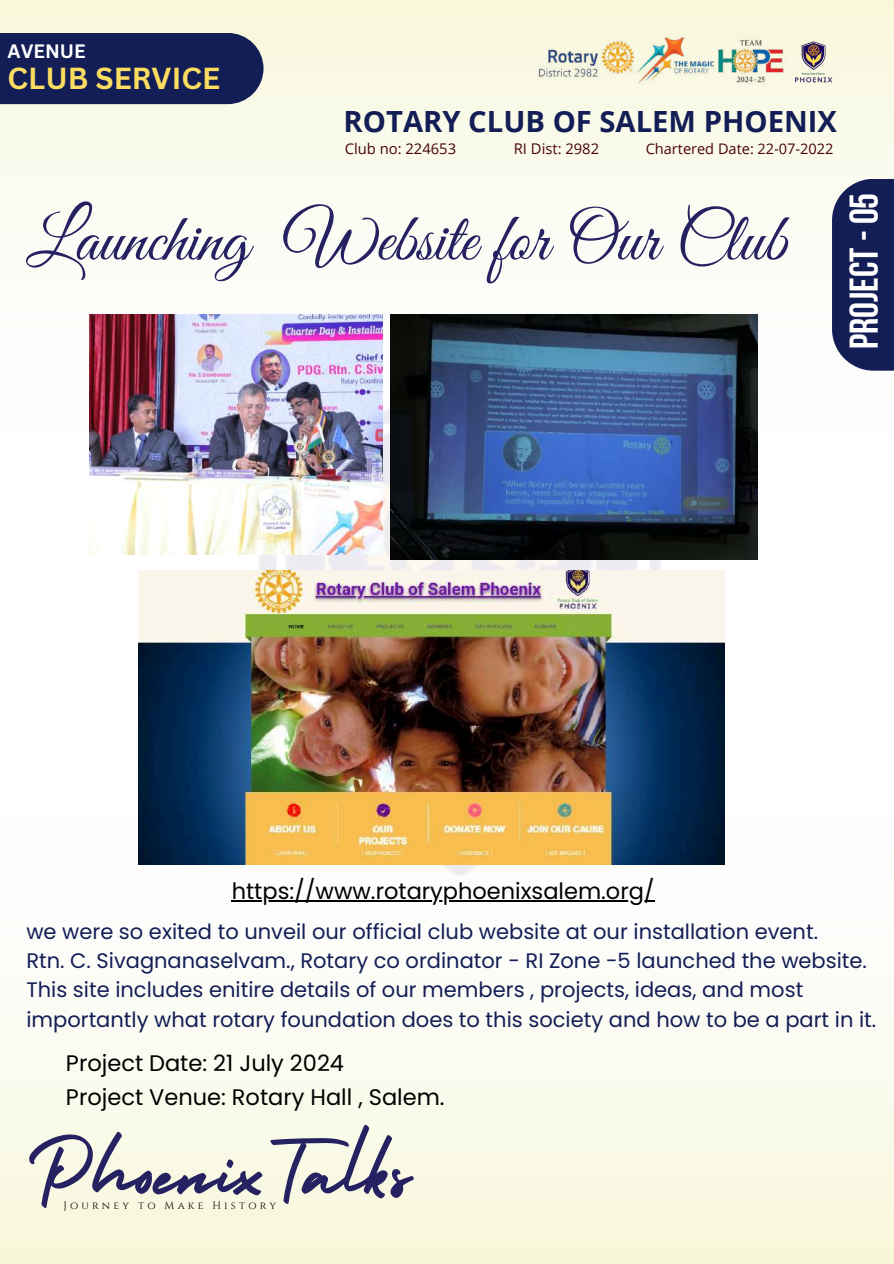
<style>
.page{position:relative;width:894px;height:1264px;background:#fff}
.page>*{position:absolute;margin:0;border:0;box-sizing:border-box;transform-origin:0 0}
.t1{font:95.55px "Holiday";color:#262262}
.t2{font:68.4px "Great Vibes";color:#262262}
.t3{font:700 39.9px "Bebas Neue";color:#fff}
.t4{font:700 29.55px "Canva Sans";color:#fcdd60}
.t5{font:700 29.25px "Open Sans";color:#131e56}
.t6{font:22.5px/33.8px "Poppins";color:#000}
.t7{font:21px/29.2px "Poppins";color:#131e56}
.t8{font:700 18.9px "Canva Sans";color:#fff}
.t9{font:14.7px "Open Sans";color:#480404}
.t10{font:14.55px "Open Sans";color:#480404}
.t11{font:10.65px "Cinzel";letter-spacing:.295em;color:#000}
</style>
<div class="page">
<div style="left:0;top:817px;width:893px;height:446px;background:linear-gradient(to bottom,#fcfdff,#f9f8de)"></div>
<div style="left:0;top:0;width:893px;height:434px;background:linear-gradient(to bottom,#f8f8de,#fcfdff)"></div>
<img style="left:241px;top:371px;width:436px;height:522px">
<img style="left:532px;top:33px;width:253px;height:61px">
<img style="left:790px;top:41px;width:46px;height:43px">
<div style="left:831px;top:179px;width:62px;height:192px;background:#131e56"></div>
<img style="left:89px;top:315px;width:293px;height:239px">
<img style="left:390px;top:315px;width:367px;height:244px">
<img style="left:138px;top:570px;width:586px;height:294px">
<div style="left:0;top:33px;width:263px;height:71px;background:#131e56"></div>
<hr style="left:231px;top:900px;width:423px;height:1px;background:#000">
<p class="t8" style="left:8px;top:38px;width:80px">AVENUE</p>
<h3 class="t4" style="left:8px;top:58px;width:214px">CLUB SERVICE</h3>
<h3 class="t5" style="left:343px;top:101px;width:494px">ROTARY CLUB OF SALEM PHOENIX</h3>
<p class="t9" style="left:345px;top:138px;width:113px">Club no: 224653</p>
<p class="t9" style="left:513px;top:138px;width:87px">RI Dist: 2982</p>
<p class="t10" style="left:645px;top:139px;width:189px">Chartered Date: 22-07-2022</p>
<h2 class="t2" style="left:26px;top:201px;width:762px">Launching Website for Our Club</h2>
<h3 class="t3" style="left:847px;top:349px;width:158px;rotate:-90deg">PROJECT-05</h3>
<p class="t6" style="left:231px;top:874px;width:424px">https://www.rotaryphoenixsalem.org/</p>
<p class="t7" style="left:26px;top:917px;width:851px">we were so exited to unveil our official club website at our installation event.<br>Rtn. C. Sivagnanaselvam., Rotary co ordinator - RI Zone -5 launched the website.<br>This site includes enitire details of our members , projects, ideas, and most importantly what rotary foundation does to this society and how to be a part in it.</p>
<p class="t6" style="left:66px;top:1046px;width:380px">Project Date: 21 July 2024<br>Project Venue: Rotary Hall , Salem.</p>
<h1 class="t1" style="left:26px;top:1098px;width:386px">PhoenixTalks</h1>
<p class="t11" style="left:64px;top:1198px;width:214px">Journey to Make History</p>
</div>
